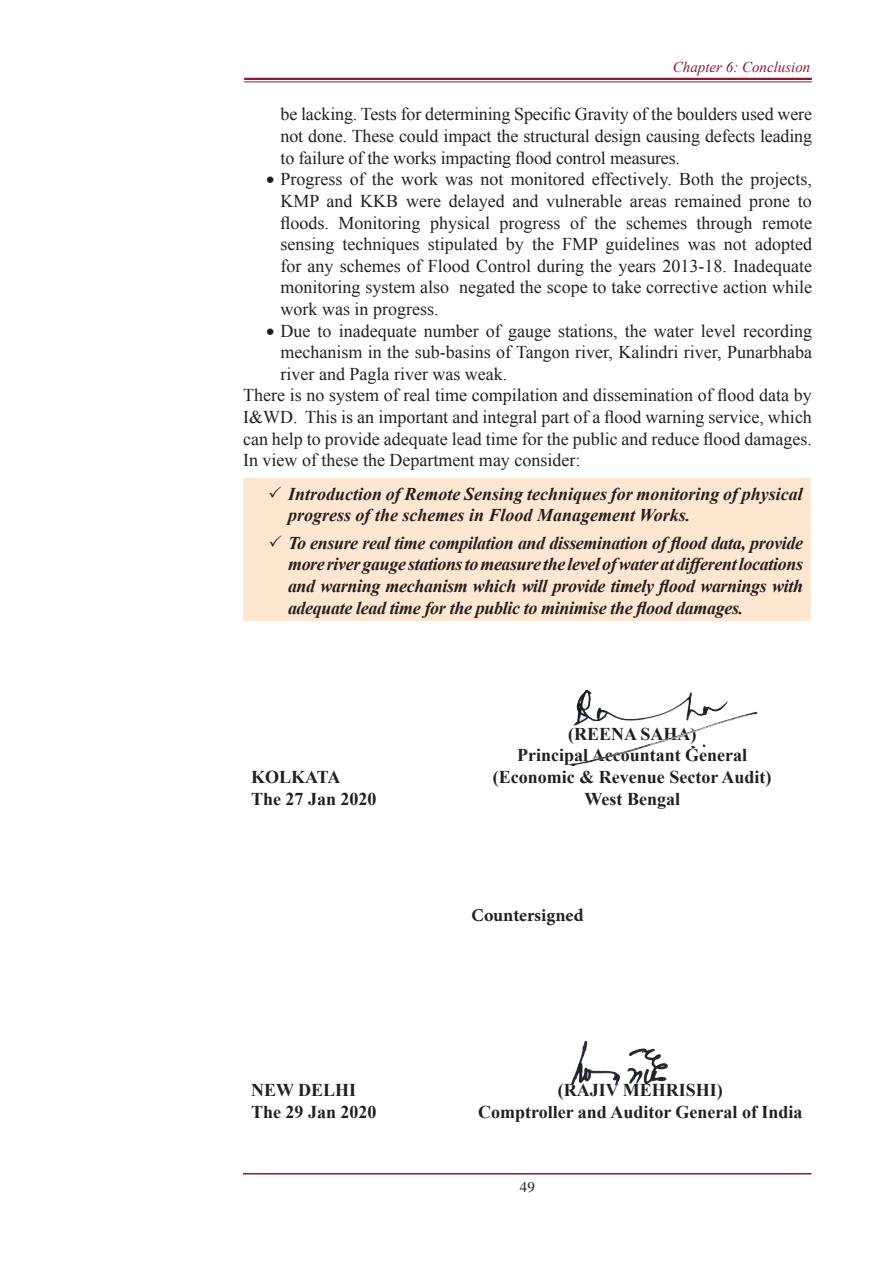
<style>
.page{position:relative;width:893px;height:1263px;background:#fff}
.page>*{position:absolute;margin:0;border:0;box-sizing:border-box;transform-origin:0 0}
.t1{font:18px/21.6px "Times New Roman";color:#231f20;text-align:justify}
.t2{font:italic 700 18px/21.6px "Times New Roman";color:#231f20}
.t3{font:700 18px/21.6px "Times New Roman";color:#231f20}
.t4{font:700 18px "Minion Pro";color:#231f20}
.t5{font:italic 15px "Times New Roman";color:#8b1a33}
.t6{font:15px "Times";color:#231f20}
</style>
<div class="page">
<hr style="left:244px;top:78px;width:568px;height:2px;background:#8b1a33">
<hr style="left:244px;top:81px;width:568px;height:1px;background:#8b1a33">
<hr style="left:243px;top:1173px;width:569px;height:1px;background:#8b1a33">
<div style="left:243px;top:478px;width:567px;height:143px;background:#fee6d1"></div>
<img style="left:568px;top:690px;width:190px;height:76px">
<img style="left:571px;top:1040px;width:97px;height:46px">
<p class="t5" style="left:673px;top:57px;width:139px">Chapter 6: Conclusion</p>
<p class="t1" style="left:280px;top:103px;width:533px">be lacking. Tests for determining Specific Gravity of the boulders used were not done. These could impact the structural design causing defects leading to failure of the works impacting flood control measures.</p>
<p class="t1" style="left:280px;top:168px;width:533px;text-indent:-14px">• Progress of the work was not monitored effectively. Both the projects, KMP and KKB were delayed and vulnerable areas remained prone to floods. Monitoring physical progress of the schemes through remote sensing techniques stipulated by the FMP guidelines was not adopted for any schemes of Flood Control during the years 2013-18. Inadequate monitoring system also negated the scope to take corrective action while work was in progress.</p>
<p class="t1" style="left:266px;top:319px;width:547px">• Due to inadequate number of gauge stations, the water level recording</p>
<p class="t1" style="left:280px;top:341px;width:533px">mechanism in the sub-basins of Tangon river, Kalindri river, Punarbhaba</p>
<p class="t1" style="left:280px;top:363px;width:228px">river and Pagla river was weak.</p>
<p class="t1" style="left:243px;top:384px;width:570px">There is no system of real time compilation and dissemination of flood data by</p>
<p class="t1" style="left:243px;top:406px;width:570px">I&amp;WD. This is an important and integral part of a flood warning service, which</p>
<p class="t1" style="left:243px;top:427px;width:570px">can help to provide adequate lead time for the public and reduce flood damages.</p>
<p class="t1" style="left:243px;top:449px;width:339px">In view of these the Department may consider:</p>
<p class="t2" style="left:288px;top:482px;width:516px">Introduction of Remote Sensing techniques for monitoring of physical progress of the schemes in Flood Management Works.</p>
<p class="t2" style="left:288px;top:531px;width:516px;text-align:justify">To ensure real time compilation and dissemination of flood data, provide more river gauge stations to measure the level of water at different locations and warning mechanism which will provide timely flood warnings with adequate lead time for the public to minimise the flood damages.</p>
<p class="t3" style="left:251px;top:766px;width:127px">KOLKATA<br>The 27 Jan 2020</p>
<p class="t3" style="left:493px;top:722px;width:280px;text-align:center">(REENA SAHA)<br>Principal Accountant General (Economic &amp; Revenue Sector Audit)<br>West Bengal</p>
<p class="t4" style="left:471px;top:902px;width:114px">Countersigned</p>
<p class="t3" style="left:251px;top:1079px;width:127px">NEW DELHI<br>The 29 Jan 2020</p>
<p class="t3" style="left:478px;top:1079px;width:326px;text-align:center">(RAJIV MEHRISHI)<br>Comptroller and Auditor General of India</p>
<p class="t6" style="left:520px;top:1178px;width:16px">49</p>
</div>
